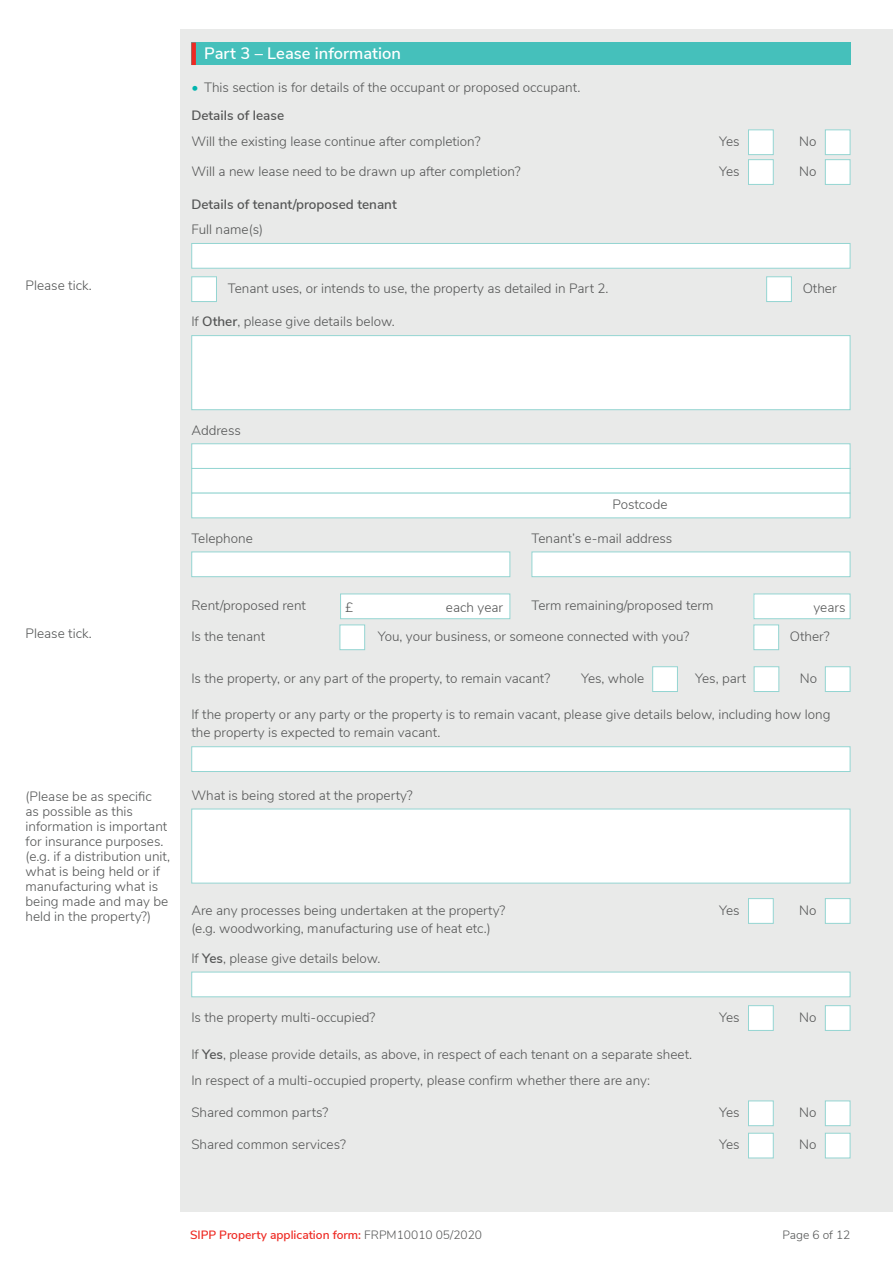
<style>
.page{position:relative;width:893px;height:1263px;background:#fff}
.page>*{position:absolute;margin:0;border:0;box-sizing:border-box;transform-origin:0 0}
.t1{font:600 16.5px "Nunito Sans";color:#fff}
.t2{font:300 13.5px/15px "Nunito Sans";color:#545555}
.t3{font:600 13.5px "Nunito Sans";color:#545555}
.t4{font:600 12px "Nunito Sans";color:#ee2a23}
.t5{font:300 12px "Nunito Sans";color:#545555}
.s1{color:#00b5ae}
.s2{font-weight:600}
.s3{font-weight:300;color:#545555}
</style>
<div class="page">
<div style="left:181px;top:30px;width:712px;height:1182px;background:#e9eae9"></div>
<div style="left:191px;top:43px;width:659px;height:22px;background:#45c0bb"></div>
<div style="left:191px;top:43px;width:5px;height:22px;background:#ee2a23"></div>
<div style="left:191px;top:335px;width:659px;height:75px;background:#fff;border:1px solid #94d5d2"></div>
<div style="left:191px;top:809px;width:659px;height:74px;background:#fff;border:1px solid #94d5d2"></div>
<div style="left:191px;top:972px;width:659px;height:25px;background:#fff;border:1px solid #94d5d2"></div>
<div style="left:191px;top:746px;width:659px;height:26px;background:#fff;border:1px solid #94d5d2"></div>
<div style="left:825px;top:129px;width:25px;height:26px;background:#fff;border:1px solid #94d5d2"></div>
<div style="left:748px;top:129px;width:26px;height:26px;background:#fff;border:1px solid #94d5d2"></div>
<div style="left:825px;top:159px;width:25px;height:26px;background:#fff;border:1px solid #94d5d2"></div>
<div style="left:748px;top:159px;width:26px;height:26px;background:#fff;border:1px solid #94d5d2"></div>
<div style="left:191px;top:243px;width:659px;height:26px;background:#fff;border:1px solid #94d5d2"></div>
<div style="left:191px;top:551px;width:319px;height:26px;background:#fff;border:1px solid #94d5d2"></div>
<div style="left:531px;top:551px;width:319px;height:26px;background:#fff;border:1px solid #94d5d2"></div>
<div style="left:191px;top:276px;width:26px;height:26px;background:#fff;border:1px solid #94d5d2"></div>
<div style="left:340px;top:624px;width:25px;height:26px;background:#fff;border:1px solid #94d5d2"></div>
<div style="left:766px;top:276px;width:26px;height:26px;background:#fff;border:1px solid #94d5d2"></div>
<div style="left:753px;top:624px;width:26px;height:26px;background:#fff;border:1px solid #94d5d2"></div>
<div style="left:191px;top:443px;width:659px;height:26px;background:#fff;border:1px solid #94d5d2"></div>
<div style="left:191px;top:468px;width:659px;height:26px;background:#fff;border:1px solid #94d5d2"></div>
<div style="left:191px;top:493px;width:659px;height:25px;background:#fff;border:1px solid #94d5d2"></div>
<div style="left:341px;top:594px;width:169px;height:25px;background:#fff"></div>
<div style="left:340px;top:594px;width:170px;height:25px;border:1px solid #94d5d2"></div>
<div style="left:754px;top:594px;width:96px;height:25px;background:#fff"></div>
<div style="left:753px;top:594px;width:97px;height:25px;border:1px solid #94d5d2"></div>
<div style="left:652px;top:666px;width:26px;height:26px;background:#fff;border:1px solid #94d5d2"></div>
<div style="left:754px;top:666px;width:25px;height:26px;background:#fff;border:1px solid #94d5d2"></div>
<div style="left:825px;top:666px;width:25px;height:26px;background:#fff;border:1px solid #94d5d2"></div>
<div style="left:825px;top:898px;width:25px;height:26px;background:#fff;border:1px solid #94d5d2"></div>
<div style="left:748px;top:898px;width:26px;height:26px;background:#fff;border:1px solid #94d5d2"></div>
<div style="left:825px;top:1005px;width:25px;height:26px;background:#fff;border:1px solid #94d5d2"></div>
<div style="left:748px;top:1005px;width:26px;height:26px;background:#fff;border:1px solid #94d5d2"></div>
<div style="left:825px;top:1100px;width:25px;height:26px;background:#fff;border:1px solid #94d5d2"></div>
<div style="left:748px;top:1100px;width:26px;height:26px;background:#fff;border:1px solid #94d5d2"></div>
<div style="left:825px;top:1133px;width:25px;height:25px;background:#fff;border:1px solid #94d5d2"></div>
<div style="left:748px;top:1133px;width:26px;height:25px;background:#fff;border:1px solid #94d5d2"></div>
<p class="t2" style="left:26px;top:277px;width:68px">Please tick.</p>
<p class="t1" style="left:204px;top:41px;width:198px">Part 3 – Lease information</p>
<p class="t2" style="left:191px;top:72px;width:391px;line-height:28px"><span class="s1">•</span> This section is for details of the occupant or proposed occupant.<br><span class="s2">Details of lease</span></p>
<p class="t2" style="left:191px;top:133px;width:291px">Will the existing lease continue after completion?</p>
<p class="t2" style="left:191px;top:163px;width:331px">Will a new lease need to be drawn up after completion?</p>
<p class="t3" style="left:191px;top:194px;width:207px">Details of tenant/proposed tenant</p>
<p class="t2" style="left:191px;top:221px;width:73px">Full name(s)</p>
<p class="t2" style="left:228px;top:280px;width:382px">Tenant uses, or intends to use, the property as detailed in Part 2.</p>
<p class="t2" style="left:191px;top:313px;width:205px">If <span class="s2">Other</span>, please give details below.</p>
<p class="t2" style="left:719px;top:133px;width:22px">Yes</p>
<p class="t2" style="left:799px;top:133px;width:19px">No</p>
<p class="t2" style="left:719px;top:163px;width:22px">Yes</p>
<p class="t2" style="left:799px;top:163px;width:19px">No</p>
<p class="t2" style="left:803px;top:280px;width:35px">Other</p>
<p class="t2" style="left:191px;top:421px;width:51px">Address</p>
<p class="t2" style="left:26px;top:625px;width:68px">Please tick.</p>
<p class="t2" style="left:26px;top:788px;width:146px">(Please be as specific<br>as possible as this information is important for insurance purposes. (e.g. if a distribution unit, what is being held or if manufacturing what is being made and may be held in the property?)</p>
<p class="t2" style="left:612px;top:496px;width:57px">Postcode</p>
<p class="t2" style="left:191px;top:530px;width:63px">Telephone</p>
<p class="t2" style="left:531px;top:530px;width:142px">Tenant’s e-mail address</p>
<p class="t2" style="left:191px;top:597px;width:116px">Rent/proposed rent</p>
<p class="t2" style="left:345px;top:599px;width:10px">£</p>
<p class="t2" style="left:446px;top:599px;width:59px">each year</p>
<p class="t2" style="left:531px;top:597px;width:183px">Term remaining/proposed term</p>
<p class="t2" style="left:813px;top:599px;width:33px">years</p>
<p class="t2" style="left:790px;top:628px;width:41px">Other?</p>
<p class="t2" style="left:378px;top:628px;width:313px">You, your business, or someone connected with you?</p>
<p class="t2" style="left:191px;top:628px;width:75px">Is the tenant</p>
<p class="t2" style="left:191px;top:670px;width:360px">Is the property, or any part of the property, to remain vacant?</p>
<p class="t2" style="left:581px;top:670px;width:65px">Yes, whole</p>
<p class="t2" style="left:695px;top:670px;width:53px">Yes, part</p>
<p class="t2" style="left:800px;top:670px;width:19px">No</p>
<p class="t2" style="left:191px;top:704px;width:641px;line-height:18px">If the property or any party or the property is to remain vacant, please give details below, including how long the property is expected to remain vacant.</p>
<p class="t2" style="left:191px;top:787px;width:223px">What is being stored at the property?</p>
<p class="t2" style="left:191px;top:900px;width:315px;line-height:18px">Are any processes being undertaken at the property? (e.g. woodworking, manufacturing use of heat etc.)</p>
<p class="t2" style="left:719px;top:902px;width:22px">Yes</p>
<p class="t2" style="left:799px;top:902px;width:19px">No</p>
<p class="t2" style="left:191px;top:950px;width:191px">If <span class="s2">Yes</span>, please give details below.</p>
<p class="t2" style="left:191px;top:1009px;width:186px">Is the property multi-occupied?</p>
<p class="t2" style="left:719px;top:1009px;width:22px">Yes</p>
<p class="t2" style="left:799px;top:1009px;width:19px">No</p>
<p class="t2" style="left:191px;top:1040px;width:502px;line-height:26.5px">If <span class="s2">Yes</span>, please provide details, as above, in respect of each tenant on a separate sheet.<br>In respect of a multi-occupied property, please confirm whether there are any:</p>
<p class="t2" style="left:191px;top:1104px;width:138px">Shared common parts?</p>
<p class="t2" style="left:719px;top:1104px;width:22px">Yes</p>
<p class="t2" style="left:799px;top:1104px;width:19px">No</p>
<p class="t2" style="left:191px;top:1136px;width:156px">Shared common services?</p>
<p class="t2" style="left:719px;top:1136px;width:22px">Yes</p>
<p class="t2" style="left:799px;top:1136px;width:19px">No</p>
<p class="t4" style="left:190px;top:1226px;width:294px">SIPP Property application form: <span class="s3">FRPM10010 05/2020</span></p>
<p class="t5" style="left:782px;top:1226px;width:70px">Page 6 of 12</p>
</div>
